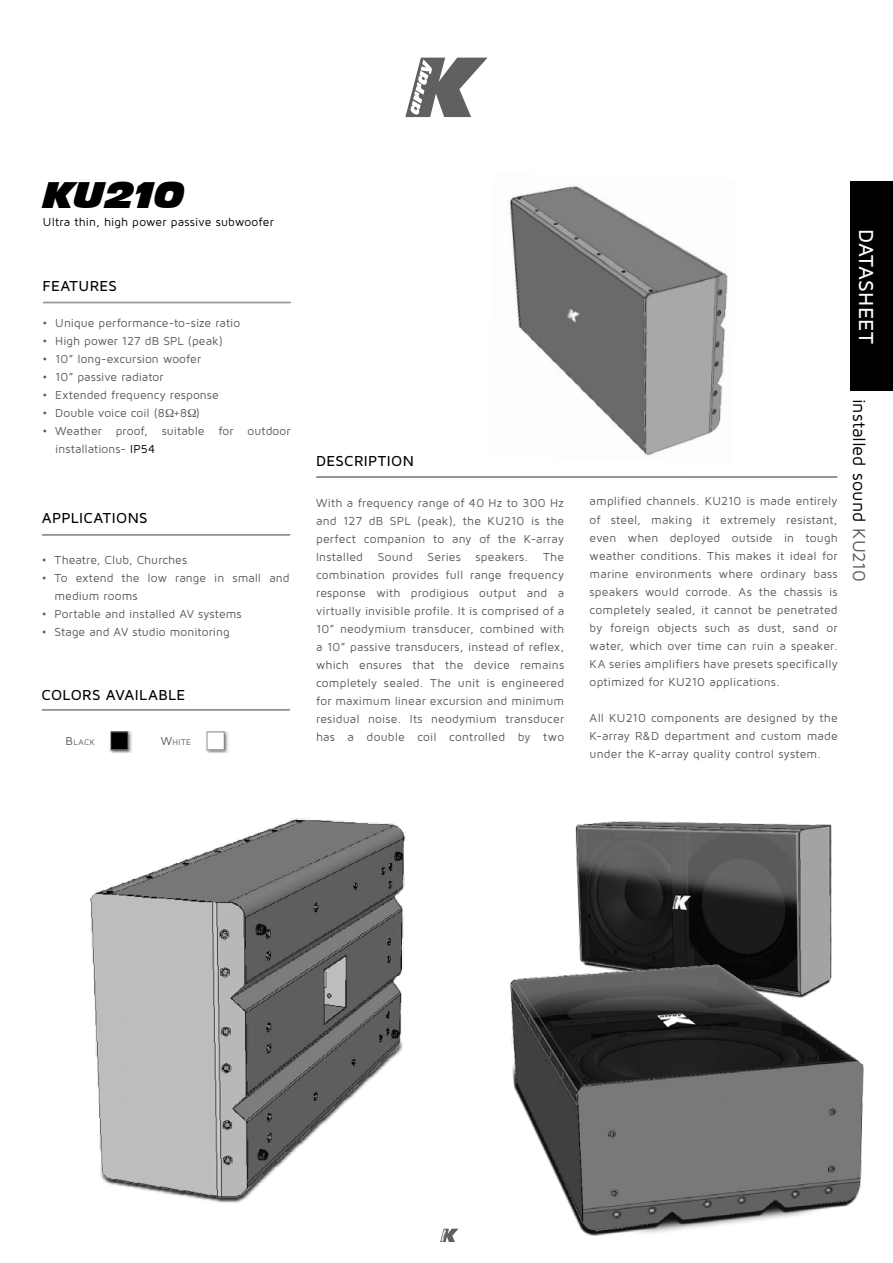
<style>
.page{position:relative;width:893px;height:1263px;background:#fff}
.page>*{position:absolute;margin:0;border:0;box-sizing:border-box;transform-origin:0 0}
.t1{font:italic 34.5px "Incised 901 BT Nord";color:#000}
.t2{font:500 21px "Maven Pro";letter-spacing:.005em;color:#fff}
.t3{font:18px "Maven Pro";color:#000}
.t4{font:18px "Maven Pro";color:#58595b}
.Chapter_Heading{font:500 15px "Maven Pro";letter-spacing:.025em;color:#000}
.t5{font:12px/18px "Maven Pro";letter-spacing:.01em;color:#58595b;text-align:justify}
.t6{font:12px "Maven Pro";letter-spacing:.01em;color:#000}
.t7{font:8.4px "Maven Pro";letter-spacing:.045em;color:#58595b}
.s1{color:#000}
.s2{font-size:12px}
.s3{color:#58595b}
</style>
<div class="page">
<svg style="left:440px;top:1229px;width:18px;height:13px"></svg>
<img style="left:509px;top:186px;width:219px;height:270px">
<img style="left:575px;top:821px;width:257px;height:140px">
<svg style="left:316px;top:476px;width:522px;height:2px"></svg>
<svg style="left:43px;top:301px;width:248px;height:3px"></svg>
<svg style="left:42px;top:534px;width:249px;height:2px"></svg>
<svg style="left:41px;top:709px;width:250px;height:2px"></svg>
<svg style="left:405px;top:58px;width:82px;height:59px"></svg>
<div style="left:850px;top:181px;width:43px;height:210px;background:#000"></div>
<img style="left:90px;top:818px;width:316px;height:385px">
<img style="left:510px;top:961px;width:354px;height:274px">
<img style="left:206px;top:732px;width:23px;height:20px">
<img style="left:109px;top:732px;width:23px;height:20px">
<p class="t1" style="left:43px;top:174px;width:143px">KU210</p>
<p class="t6" style="left:43px;top:215px;width:232px">Ultra thin, high power passive subwoofer</p>
<p class="Chapter_Heading" style="left:43px;top:277px;width:76px">FEATURES</p>
<p class="t5" style="left:43px;top:314px;width:199px">• Unique performance-to-size ratio</p>
<p class="t5" style="left:43px;top:332px;width:182px">• High power 127 dB SPL (peak)</p>
<p class="t5" style="left:43px;top:350px;width:160px">• 10” long-excursion woofer</p>
<p class="t5" style="left:43px;top:368px;width:123px">• 10” passive radiator</p>
<p class="t5" style="left:43px;top:386px;width:178px">• Extended frequency response</p>
<p class="t5" style="left:43px;top:404px;width:159px">• Double voice coil (8 +8 )</p>
<p class="t5" style="left:55px;top:422px;width:237px;text-indent:-13px">• Weather proof, suitable for outdoor installations- <span class="s1">IP54</span></p>
<p class="Chapter_Heading" style="left:42px;top:508px;width:107px">APPLICATIONS</p>
<p class="t5" style="left:42px;top:550px;width:147px">• Theatre, Club, Churches</p>
<p class="t5" style="left:55px;top:568px;width:236px;text-indent:-13px">• To extend the low range in small and medium rooms</p>
<p class="t5" style="left:42px;top:604px;width:201px">• Portable and installed AV systems</p>
<p class="t5" style="left:42px;top:622px;width:189px">• Stage and AV studio monitoring</p>
<p class="Chapter_Heading" style="left:42px;top:685px;width:145px">COLORS AVAILABLE</p>
<p class="t7" style="left:66px;top:737px;width:31px"><span class="s2">B</span>LACK</p>
<p class="t7" style="left:161px;top:737px;width:32px"><span class="s2">W</span>HITE</p>
<p class="Chapter_Heading" style="left:316px;top:452px;width:99px">DESCRIPTION</p>
<p class="t5" style="left:316px;top:493px;width:250px">With a frequency range of 40 Hz to 300 Hz and 127 dB SPL (peak), the KU210 is the perfect companion to any of the K-array Installed Sound Series speakers. The combination provides full range frequency response with prodigious output and a virtually invisible profile. It is comprised of a 10” neodymium transducer, combined with a 10” passive transducers, instead of reflex, which ensures that the device remains completely sealed. The unit is engineered for maximum linear excursion and minimum residual noise. Its neodymium transducer has a double coil controlled by two</p>
<p class="t2" style="left:879px;top:229px;width:117px;rotate:90deg">DATASHEET</p>
<p class="t5" style="left:590px;top:492px;width:250px">amplified channels. KU210 is made entirely of steel, making it extremely resistant, even when deployed outside in tough weather conditions. This makes it ideal for marine environments where ordinary bass speakers would corrode. As the chassis is completely sealed, it cannot be penetrated by foreign objects such as dust, sand or water, which over time can ruin a speaker.<br>KA series amplifiers have presets specifically optimized for KU210 applications.</p>
<p class="t5" style="left:590px;top:708px;width:250px">All KU210 components are designed by the K-array R&amp;D department and custom made under the K-array quality control system.</p>
<p class="t3" style="left:870px;top:399px;width:177px;rotate:90deg">installed sound <span class="s3">KV50</span></p>
<p class="t4" style="left:870px;top:540px;width:44px;rotate:90deg">U210</p>
</div>
